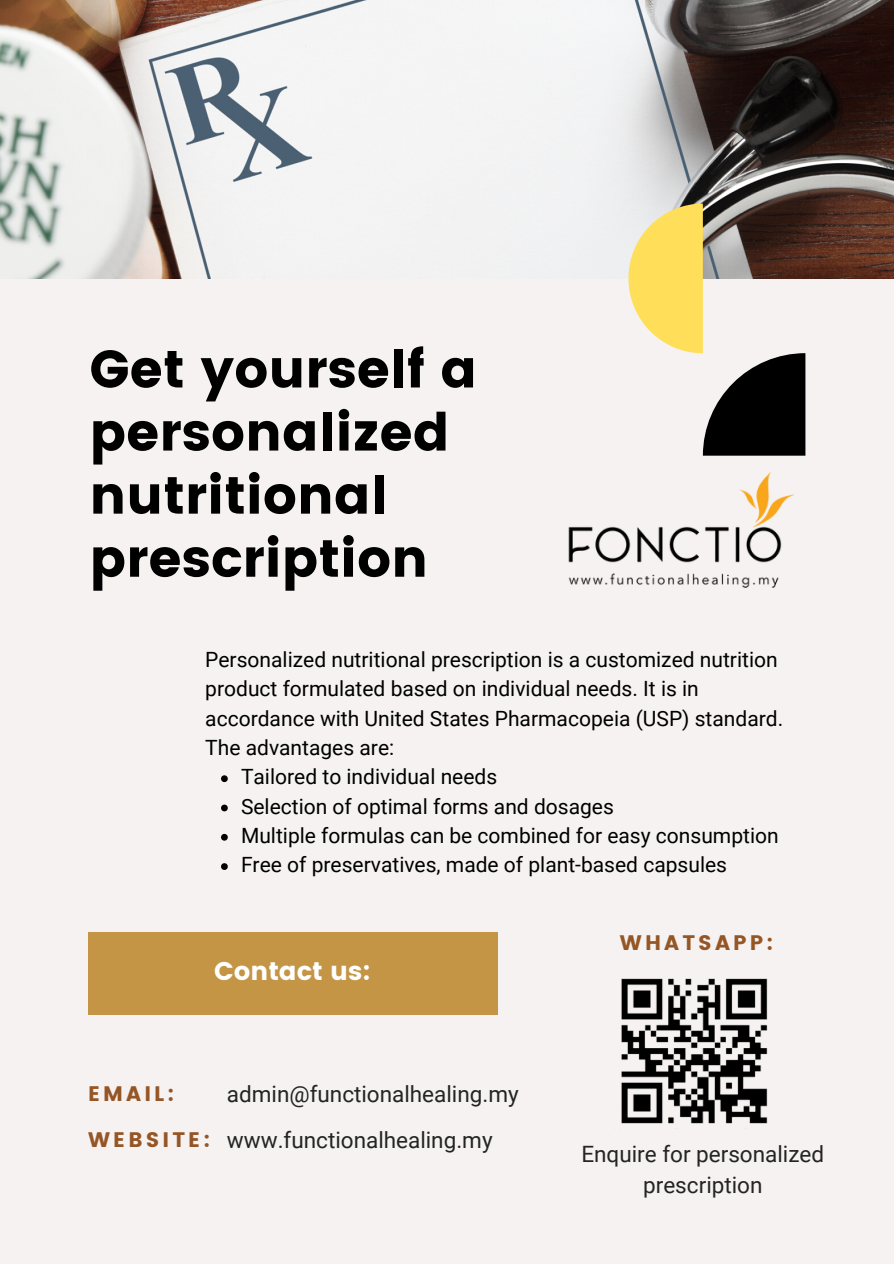
<style>
.page{position:relative;width:894px;height:1264px;background:#fff}
.page>*{position:absolute;margin:0;border:0;box-sizing:border-box;transform-origin:0 0}
.t1{font:52.5px/63px "Poppins";color:#000}
.t2{font:25.5px "Poppins";color:#fff}
.t3{font:22.5px/31.5px "Roboto";color:#242424;text-align:center}
.t4{font:21px/29.2px "Roboto";color:#000}
.t5{font:21px "Poppins";letter-spacing:.15em;color:#955626}
.s1{font-family:"Poppins";font-size:21px;color:#955626}
</style>
<div class="page">
<div style="left:0;top:0;width:893px;height:1263px;background:#f6f2f2"></div>
<img style="left:0;top:0;width:893px;height:278px">
<svg style="left:628px;top:203px;width:177px;height:252px"></svg>
<div style="left:88px;top:932px;width:409px;height:82px;background:#c39545"></div>
<img style="left:568px;top:471px;width:227px;height:117px">
<img style="left:621px;top:978px;width:147px;height:146px">
<svg style="left:221px;top:775px;width:7px;height:7px"></svg>
<svg style="left:221px;top:804px;width:7px;height:7px"></svg>
<svg style="left:221px;top:833px;width:7px;height:7px"></svg>
<svg style="left:221px;top:863px;width:7px;height:7px"></svg>
<h1 class="t1" style="left:89px;top:338px;width:389px">Get yourself a personalized nutritional prescription</h1>
<p class="t4" style="left:205px;top:645px;width:579px">Personalized nutritional prescription is a customized nutrition product formulated based on individual needs. It is in accordance with United States Pharmacopeia (USP) standard.<br>The advantages are:</p>
<p class="t4" style="left:241px;top:762px;width:539px">Tailored to individual needs<br>Selection of optimal forms and dosages<br>Multiple formulas can be combined for easy consumption Free of preservatives, made of plant-based capsules</p>
<p class="t2" style="left:214px;top:956px;width:158px">Contact us:</p>
<p class="t5" style="left:88px;top:1081px;width:88px">EMAIL:</p>
<p class="t3" style="left:227px;top:1078px;width:293px">admin@functionalhealing.my</p>
<p class="t3" style="left:88px;top:1124px;width:406px"><span class="s1">WEBSITE :</span> www.functionalhealing.my</p>
<p class="t5" style="left:619px;top:930px;width:155px">WHATSAPP:</p>
<p class="t3" style="left:581px;top:1138px;width:244px">Enquire for personalized prescription</p>
</div>
